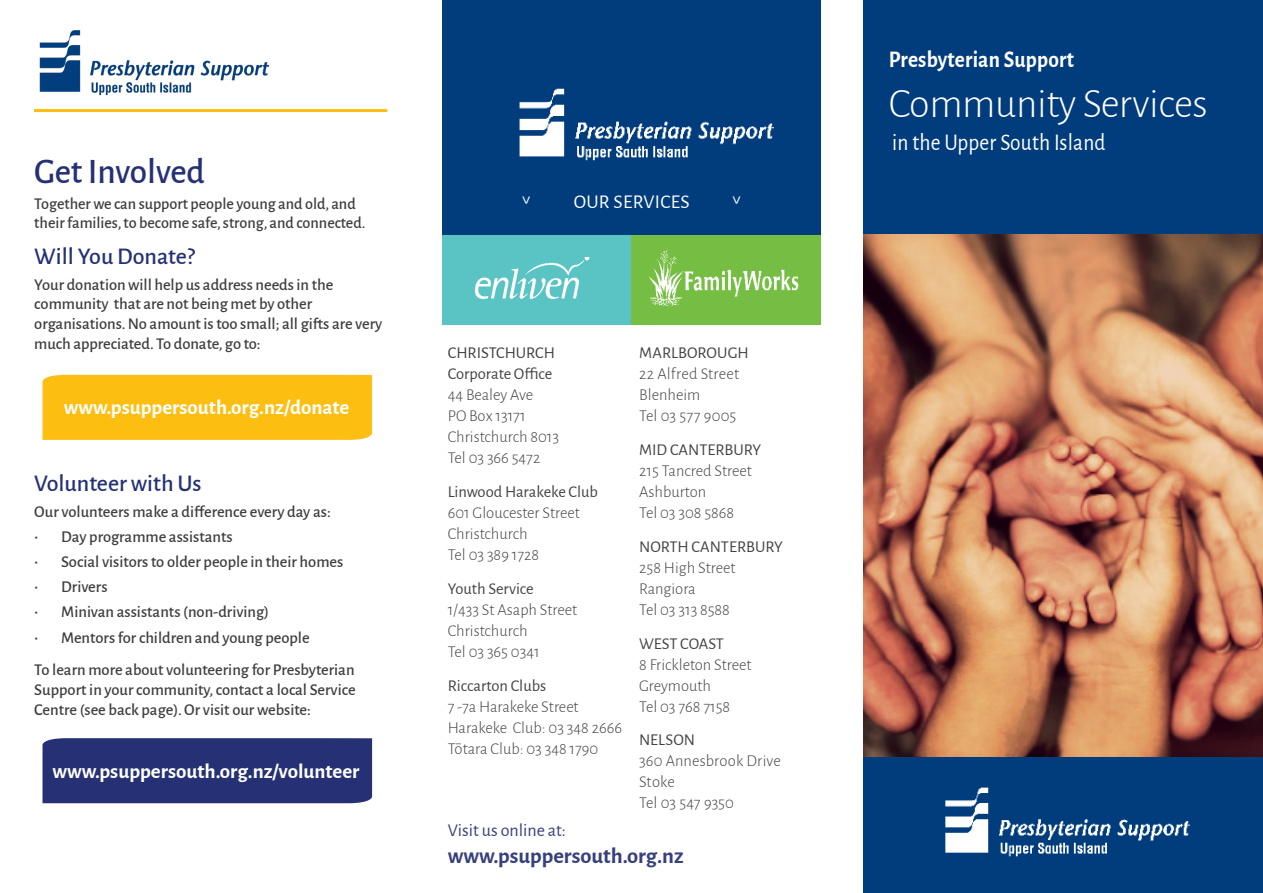
<style>
.page{position:relative;width:1263px;height:893px;background:#fff}
.page>*{position:absolute;margin:0;border:0;box-sizing:border-box;transform-origin:0 0}
.t1{font:300 42px "Alegreya Sans";letter-spacing:-.01em;color:#fff}
.Body_-_bullet{font:500 36px "Alegreya Sans";letter-spacing:-.01em;color:#253174}
.Body_-_bullet-2{font:500 24px "Alegreya Sans";color:#253174}
.t2{font:24px "Alegreya Sans";letter-spacing:.01em;color:#fff;scale:.89 1}
.t3{font:700 24px "Alegreya Sans";letter-spacing:.01em;color:#fff;scale:.89 1}
.t4{font:700 22.5px "Alegreya Sans";color:#38407c}
.t5{font:700 21px "Alegreya Sans";color:#fff}
.t6{font:19.5px "Alegreya Sans";letter-spacing:.015em;color:#fff}
.t7{font:18px "Alegreya Sans";color:#38407c}
.Body_-_bullet-3{font:500 16.5px/19.8px "Alegreya Sans";color:#3e3e3f}
.Body_Text{font:300 16.5px "Alegreya Sans";color:#414243}
.Body_Text-2{font:16.5px "Alegreya Sans";color:#414243}
.Service_directory{font:300 16.5px "Alegreya Sans";letter-spacing:.005em;color:#414243}
.Service_directory-2{font:16.5px "Alegreya Sans";color:#414243}
.Body_Text-3{font:16.5px "Alegreya Sans";color:#3e3e3f}
</style>
<div class="page">
<div style="left:442px;top:0;width:379px;height:235px;background:#013d7d"></div>
<div style="left:864px;top:0;width:399px;height:235px;background:#013d7d"></div>
<div style="left:442px;top:235px;width:189px;height:89px;background:#59c4c3"></div>
<div style="left:631px;top:235px;width:190px;height:89px;background:#75bd43"></div>
<img style="left:649px;top:251px;width:150px;height:56px">
<img style="left:864px;top:235px;width:399px;height:523px">
<div style="left:864px;top:758px;width:399px;height:135px;background:#013d7d"></div>
<hr style="left:34px;top:109px;width:353px;height:3px;background:#fdbe12">
<img style="left:476px;top:257px;width:114px;height:42px">
<img style="left:519px;top:88px;width:255px;height:73px">
<img style="left:945px;top:787px;width:244px;height:70px">
<img style="left:39px;top:30px;width:230px;height:66px">
<div style="left:43px;top:375px;width:329px;height:65px;background:#fdbe12"></div>
<div style="left:43px;top:738px;width:329px;height:65px;background:#253174"></div>
<p class="Body_-_bullet" style="left:34px;top:146px;width:172px">Get Involved</p>
<p class="Body_-_bullet-3" style="left:34px;top:192px;width:333px">Together we can support people young and old, and their families, to become safe, strong, and connected.</p>
<p class="Body_-_bullet-2" style="left:34px;top:240px;width:162px">Will You Donate?</p>
<p class="Body_-_bullet-3" style="left:34px;top:273px;width:350px">Your donation will help us address needs in the community that are not being met by other organisations. No amount is too small; all gifts are very much appreciated. To donate, go to:</p>
<p class="t5" style="left:64px;top:392px;width:287px">www.psuppersouth.org.nz/donate</p>
<p class="Body_-_bullet-2" style="left:34px;top:467px;width:169px">Volunteer with Us</p>
<p class="Body_-_bullet-3" style="left:34px;top:501px;width:298px">Our volunteers make a difference every day as:</p>
<p class="Body_-_bullet-3" style="left:34px;top:526px;width:200px">• Day programme assistants</p>
<p class="Body_-_bullet-3" style="left:34px;top:551px;width:311px">• Social visitors to older people in their homes</p>
<p class="Body_-_bullet-3" style="left:34px;top:576px;width:75px">• Drivers</p>
<p class="Body_-_bullet-3" style="left:34px;top:601px;width:236px">• Minivan assistants (non-driving)</p>
<p class="Body_-_bullet-3" style="left:34px;top:627px;width:277px">• Mentors for children and young people</p>
<p class="Body_-_bullet-3" style="left:34px;top:659px;width:323px;text-align:justify">To learn more about volunteering for Presbyterian Support in your community, contact a local Service Centre (see back page). Or visit our website:</p>
<p class="t5" style="left:52px;top:755px;width:309px">www.psuppersouth.org.nz/volunteer</p>
<p class="t6" style="left:574px;top:188px;width:118px">OUR SERVICES</p>
<p class="Body_Text-3" style="left:448px;top:342px;width:109px">CHRISTCHURCH</p>
<p class="Body_Text-2" style="left:448px;top:363px;width:106px">Corporate Office</p>
<p class="Body_Text" style="left:448px;top:384px;width:87px">44 Bealey Ave</p>
<p class="Body_Text" style="left:448px;top:405px;width:79px">PO Box 13171</p>
<p class="Body_Text" style="left:448px;top:426px;width:113px">Christchurch 8013</p>
<p class="Body_Text" style="left:448px;top:447px;width:94px">Tel 03 366 5472</p>
<p class="Body_Text-2" style="left:448px;top:481px;width:152px">Linwood Harakeke Club</p>
<p class="Body_Text" style="left:448px;top:502px;width:134px">601 Gloucester Street</p>
<p class="Body_Text" style="left:448px;top:523px;width:81px">Christchurch</p>
<p class="Body_Text" style="left:448px;top:544px;width:93px">Tel 03 389 1728</p>
<p class="Body_Text-2" style="left:448px;top:577px;width:87px">Youth Service</p>
<p class="Body_Text" style="left:448px;top:599px;width:131px">1/433 St Asaph Street</p>
<p class="Body_Text" style="left:448px;top:620px;width:81px">Christchurch</p>
<p class="Body_Text" style="left:448px;top:641px;width:93px">Tel 03 365 0341</p>
<p class="Body_Text-2" style="left:448px;top:674px;width:100px">Riccarton Clubs</p>
<p class="Body_Text" style="left:448px;top:696px;width:132px">7 -7a Harakeke Street</p>
<p class="Body_Text" style="left:448px;top:717px;width:176px">Harakeke Club: 03 348 2666</p>
<p class="Body_Text" style="left:448px;top:738px;width:152px">Tōtara Club: 03 348 1790</p>
<p class="Service_directory-2" style="left:639px;top:342px;width:111px">MARLBOROUGH</p>
<p class="Service_directory" style="left:639px;top:363px;width:102px">22 Alfred Street</p>
<p class="Service_directory" style="left:639px;top:384px;width:63px">Blenheim</p>
<p class="Body_Text" style="left:639px;top:405px;width:99px">Tel 03 577 9005</p>
<p class="Body_Text-2" style="left:639px;top:439px;width:123px">MID CANTERBURY</p>
<p class="Body_Text" style="left:639px;top:460px;width:114px">215 Tancred Street</p>
<p class="Body_Text" style="left:639px;top:481px;width:68px">Ashburton</p>
<p class="Body_Text" style="left:639px;top:502px;width:96px">Tel 03 308 5868</p>
<p class="Body_Text-2" style="left:639px;top:535px;width:145px">NORTH CANTERBURY</p>
<p class="Body_Text" style="left:639px;top:557px;width:98px">258 High Street</p>
<p class="Body_Text" style="left:639px;top:578px;width:58px">Rangiora</p>
<p class="Body_Text" style="left:639px;top:599px;width:92px">Tel 03 313 8588</p>
<p class="Body_Text-2" style="left:639px;top:632px;width:86px">WEST COAST</p>
<p class="Body_Text" style="left:639px;top:654px;width:114px">8 Frickleton Street</p>
<p class="Body_Text" style="left:639px;top:675px;width:73px">Greymouth</p>
<p class="Body_Text" style="left:639px;top:696px;width:92px">Tel 03 768 7158</p>
<p class="Service_directory-2" style="left:639px;top:729px;width:58px">NELSON</p>
<p class="Service_directory" style="left:639px;top:750px;width:143px">360 Annesbrook Drive</p>
<p class="Service_directory" style="left:639px;top:771px;width:37px">Stoke</p>
<p class="Service_directory" style="left:639px;top:792px;width:96px">Tel 03 547 9350</p>
<p class="t7" style="left:448px;top:818px;width:120px">Visit us online at:</p>
<p class="t4" style="left:448px;top:839px;width:237px">www.psuppersouth.org.nz</p>
<p class="t3" style="left:889px;top:41px;width:210px">Presbyterian Support</p>
<p class="t1" style="left:889px;top:77px;width:320px">Community Services</p>
<p class="t2" style="left:892px;top:126px;width:241px">in the Upper South Island</p>
</div>
